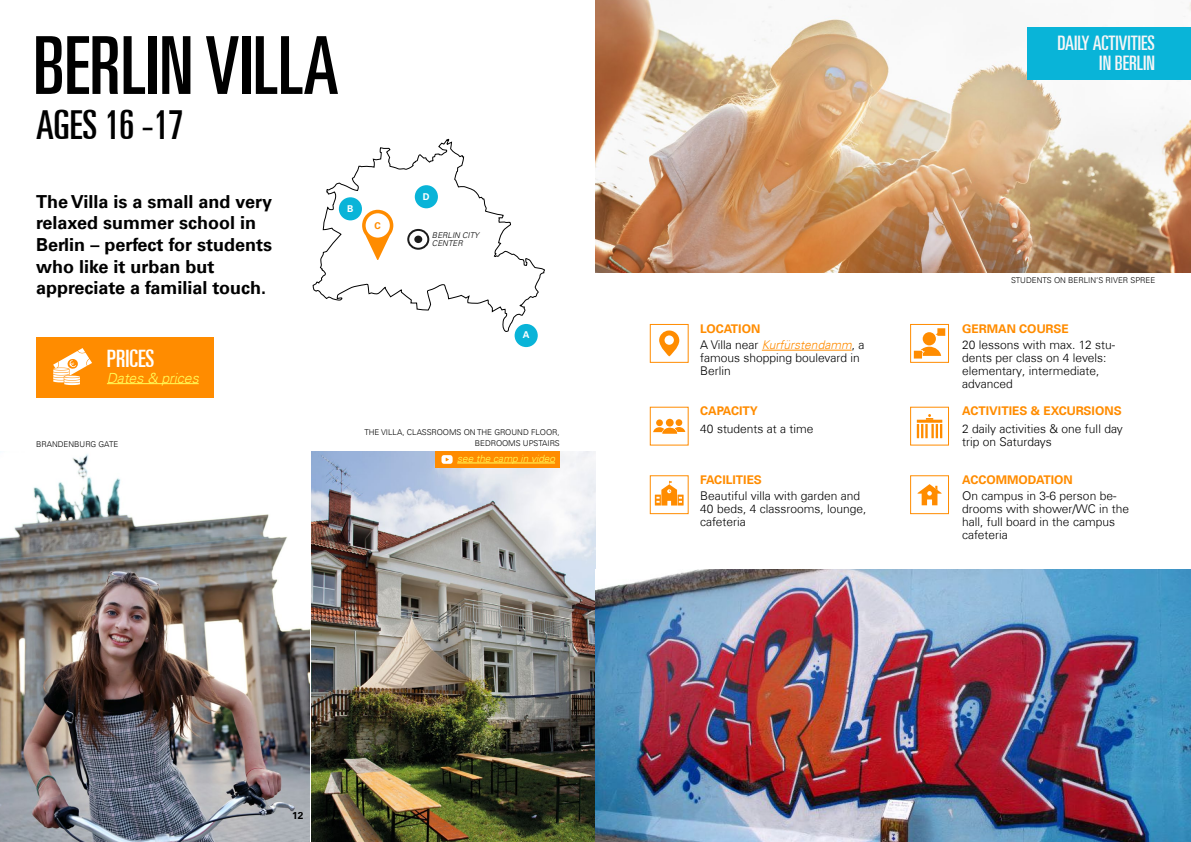
<style>
.page{position:relative;width:1191px;height:842px;background:#fff}
.page>*{position:absolute;margin:0;border:0;box-sizing:border-box;transform-origin:0 0}
.t1{font:ultra-condensed 80px "Univers Com 59";color:#000}
.t2{font:ultra-condensed 40px "Univers Com 59";color:#000}
.t3{font:ultra-condensed 24px "Univers Com 59";color:#fff}
.t4{font:ultra-condensed 20px/20px "Univers Com 59";color:#f7f6f7;text-align:right}
.t5{font:700 18px/21.6px "Univers Com 65";color:#000}
.t6{font:italic 300 14px "Univers Com 45";color:#ffff5a}
.t7{font:300 12px/13px "Univers Com 45";color:#000}
.t8{font:700 12px "Univers Com 65";color:#ff8c00}
.t9{font:italic 300 10px "Univers Com 45";color:#ffff5a}
.t10{font:700 10px "Univers Com 65";color:#000}
.t11{font:700 9.4px "Univers Com 65";color:#fff}
.t12{font:700 9.4px "Univers Com 65";color:#ff8c00}
.t13{font:300 8px "Univers Com 45";color:#000}
.t14{font:italic 300 8px/8px "Univers Com 45";color:#000}
.s1{font-style:italic;color:#ff8c00}
</style>
<div class="page">
<img style="left:312px;top:452px;width:283px;height:390px">
<img style="left:595px;top:570px;width:596px;height:272px">
<img style="left:595px;top:0;width:596px;height:272px">
<img style="left:0;top:454px;width:309px;height:388px">
<hr style="left:762px;top:350px;width:89px;height:1px;background:#ff8c00">
<div style="left:650px;top:324px;width:38px;height:39px;border:1px solid #ff8c00"></div>
<svg style="left:659px;top:330px;width:20px;height:26px"></svg>
<div style="left:656px;top:419px;width:7px;height:7px;background:#ff8c00;border-radius:50%"></div>
<div style="left:675px;top:419px;width:7px;height:7px;background:#ff8c00;border-radius:50%"></div>
<div style="left:666px;top:419px;width:7px;height:8px;background:#ff8c00;border-radius:50%"></div>
<svg style="left:653px;top:427px;width:32px;height:6px"></svg>
<div style="left:650px;top:475px;width:38px;height:39px;border:1px solid #ff8c00"></div>
<svg style="left:655px;top:481px;width:28px;height:24px"></svg>
<div style="left:910px;top:407px;width:39px;height:39px;border:1px solid #ff8c00"></div>
<hr style="left:935px;top:424px;width:3px;height:14px;background:#ff8c00">
<svg style="left:940px;top:424px;width:2px;height:14px"></svg>
<hr style="left:916px;top:424px;width:3px;height:14px;background:#ff8c00">
<hr style="left:916px;top:420px;width:26px;height:3px;background:#ff8c00">
<svg style="left:921px;top:414px;width:12px;height:24px"></svg>
<div style="left:910px;top:475px;width:39px;height:39px;border:1px solid #ff8c00"></div>
<svg style="left:917px;top:484px;width:24px;height:21px"></svg>
<div style="left:910px;top:324px;width:39px;height:39px;border:1px solid #ff8c00"></div>
<svg style="left:935px;top:328px;width:10px;height:8px"></svg>
<svg style="left:913px;top:347px;width:28px;height:12px"></svg>
<div style="left:922px;top:332px;width:14px;height:13px;background:#ff8c00;border-radius:50%"></div>
<div style="left:435px;top:451px;width:125px;height:16px;background:#ff8c00"></div>
<svg style="left:441px;top:455px;width:11px;height:9px"></svg>
<hr style="left:457px;top:463px;width:98px;height:1px;background:#ffff5a">
<div style="left:1027px;top:27px;width:164px;height:53px;background:#09b4d8"></div>
<div style="left:514px;top:324px;width:24px;height:23px;background:#09b4d8;border-radius:50%"></div>
<svg style="left:312px;top:139px;width:233px;height:194px"></svg>
<div style="left:407px;top:229px;width:22px;height:21px;border:2px solid #1c1c1c;border-radius:50%"></div>
<div style="left:414px;top:236px;width:8px;height:7px;background:#1c1c1c;border-radius:50%"></div>
<div style="left:36px;top:337px;width:177px;height:60px;background:#ff8c00"></div>
<svg style="left:53px;top:348px;width:39px;height:37px"></svg>
<hr style="left:107px;top:383px;width:92px;height:1px;background:#ffff5a">
<div style="left:415px;top:185px;width:23px;height:23px;background:#09b4d8;border-radius:50%"></div>
<h1 class="t1" style="left:33px;top:20px;width:307px">BERLIN VILLA</h1>
<h2 class="t2" style="left:36px;top:102px;width:149px">AGES 16 -17</h2>
<h3 class="t5" style="left:36px;top:191px;width:238px">The Villa is a small and very relaxed summer school in<br>Berlin – perfect for students who like it urban but appreciate a familial touch.</h3>
<h3 class="t3" style="left:107px;top:344px;width:49px">PRICES</h3>
<p class="t6" style="left:107px;top:369px;width:93px">Dates &amp; prices</p>
<p class="t11" style="left:347px;top:203px;width:8px">B</p>
<p class="t12" style="left:374px;top:220px;width:8px">C</p>
<p class="t11" style="left:423px;top:191px;width:8px">D</p>
<p class="t14" style="left:432px;top:231px;width:49px">BERLIN CITY<br>CENTER</p>
<p class="t11" style="left:523px;top:329px;width:8px">A</p>
<p class="t13" style="left:364px;top:427px;width:197px">THE VILLA, CLASSROOMS ON THE GROUND FLOOR,</p>
<p class="t13" style="left:36px;top:439px;width:84px">BRANDENBURG GATE</p>
<p class="t13" style="left:475px;top:438px;width:86px">BEDROOMS UPSTAIRS</p>
<p class="t10" style="left:292px;top:810px;width:13px">12</p>
<p class="t9" style="left:457px;top:453px;width:99px">see the camp in video</p>
<h3 class="t4" style="left:1057px;top:33px;width:99px">DAILY ACTIVITIES<br>IN BERLIN</h3>
<p class="t13" style="left:1011px;top:275px;width:146px">STUDENTS ON BERLIN‘S RIVER SPREE</p>
<p class="t8" style="left:700px;top:321px;width:61px">LOCATION</p>
<p class="t8" style="left:962px;top:321px;width:108px">GERMAN COURSE</p>
<p class="t7" style="left:700px;top:338px;width:165px">A Villa near <span class="s1">Kurfürstendamm</span>, a famous shopping boulevard in<br>Berlin</p>
<p class="t8" style="left:700px;top:404px;width:59px">CAPACITY</p>
<p class="t7" style="left:700px;top:422px;width:115px">40 students at a time</p>
<p class="t7" style="left:962px;top:338px;width:154px">20 lessons with max. 12 stu&shy;dents per class on 4 levels: elementary, intermediate, advanced</p>
<p class="t7" style="left:962px;top:422px;width:162px">2 daily activities &amp; one full day trip on Saturdays</p>
<p class="t8" style="left:962px;top:404px;width:161px">ACTIVITIES &amp; EXCURSIONS</p>
<p class="t8" style="left:700px;top:473px;width:63px">FACILITIES</p>
<p class="t8" style="left:962px;top:473px;width:112px">ACCOMMODATION</p>
<p class="t7" style="left:700px;top:489px;width:168px">Beautiful villa with garden and<br>40 beds, 4 classrooms, lounge, cafeteria</p>
<p class="t7" style="left:962px;top:489px;width:168px">On campus in 3-6 person be&shy;drooms with shower/WC in the hall, full board in the campus cafeteria</p>
</div>
